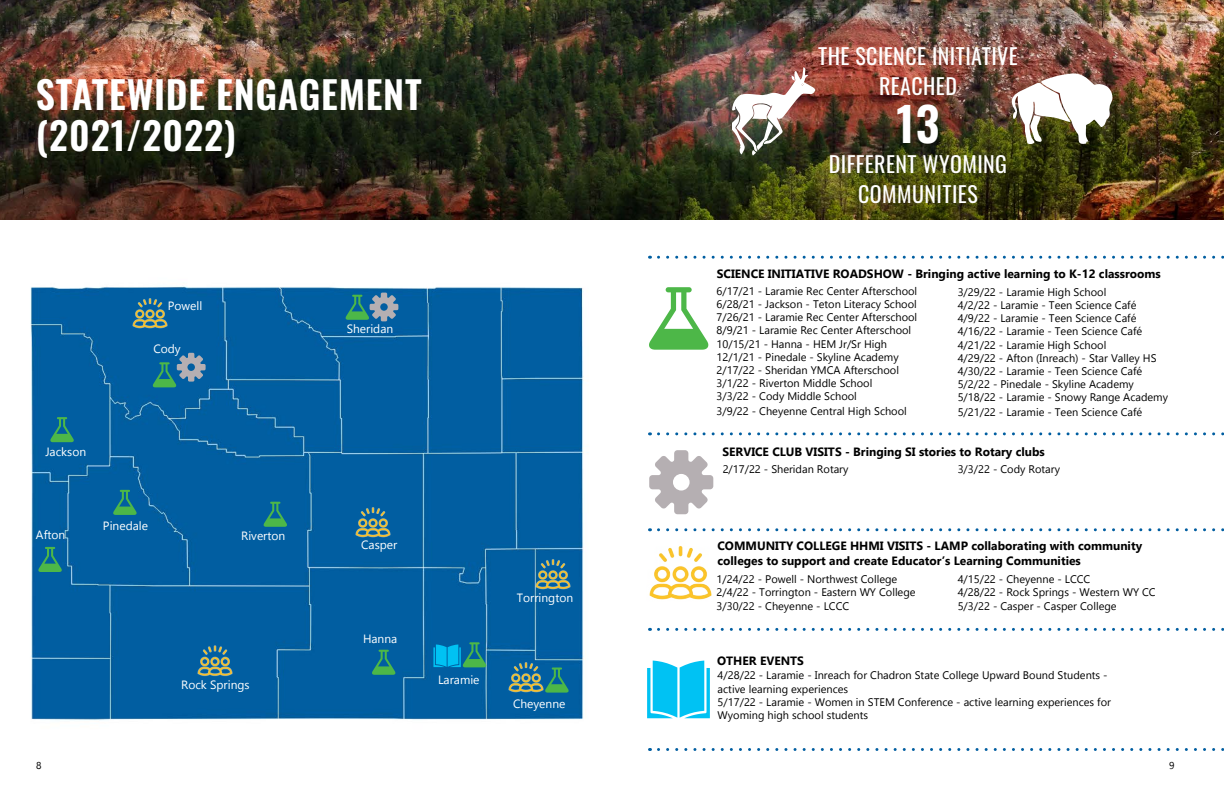
<style>
.page{position:relative;width:1224px;height:792px;background:#fff}
.page>*{position:absolute;margin:0;border:0;box-sizing:border-box;transform-origin:0 0}
.t1{font:600 47px "Oswald";color:#fff}
.t2{font:600 38px/41px "Oswald";letter-spacing:.02em;color:#fff}
.t3{font:22px/30px "Oswald";letter-spacing:.02em;color:#fff;text-align:center}
.t4{font:700 12px/14.4px "Gadugi";color:#000}
.t5{font:12px "Gadugi";color:#fff}
.t6{font:11px/13.2px "Gadugi";color:#000}
.t7{font:10px "Gadugi";color:#000}
</style>
<div class="page">
<img style="left:0;top:0;width:1224px;height:220px">
<img style="left:30px;top:286px;width:554px;height:435px">
<svg style="left:433px;top:642px;width:53px;height:25px"></svg>
<svg style="left:264px;top:502px;width:23px;height:25px"></svg>
<svg style="left:372px;top:650px;width:24px;height:25px"></svg>
<svg style="left:346px;top:293px;width:52px;height:28px"></svg>
<svg style="left:553px;top:668px;width:16px;height:25px"></svg>
<svg style="left:649px;top:450px;width:64px;height:64px"></svg>
<svg style="left:649px;top:287px;width:60px;height:63px"></svg>
<svg style="left:647px;top:661px;width:63px;height:57px;background:#2dccf5"></svg>
<img style="left:1011px;top:73px;width:103px;height:71px">
<img style="left:733px;top:67px;width:82px;height:89px">
<svg style="left:658px;top:432px;width:566px;height:3px"></svg>
<svg style="left:658px;top:628px;width:566px;height:3px"></svg>
<svg style="left:729px;top:528px;width:495px;height:3px"></svg>
<svg style="left:658px;top:256px;width:566px;height:3px"></svg>
<svg style="left:658px;top:748px;width:566px;height:3px"></svg>
<img style="left:648px;top:528px;width:76px;height:72px">
<svg style="left:50px;top:417px;width:24px;height:25px"></svg>
<svg style="left:113px;top:490px;width:24px;height:25px"></svg>
<svg style="left:153px;top:353px;width:53px;height:34px;background:#3d8099"></svg>
<svg style="left:38px;top:547px;width:24px;height:25px"></svg>
<img style="left:124px;top:287px;width:53px;height:53px">
<img style="left:527px;top:547px;width:53px;height:53px">
<img style="left:500px;top:651px;width:53px;height:53px">
<img style="left:189px;top:634px;width:53px;height:53px">
<img style="left:347px;top:495px;width:53px;height:53px">
<h2 class="t2" style="left:36px;top:77px;width:387px">STATEWIDE ENGAGEMENT (2021/2022)</h2>
<p class="t5" style="left:168px;top:299px;width:36px">Powell</p>
<p class="t5" style="left:153px;top:341px;width:29px">Cody</p>
<p class="t5" style="left:45px;top:444px;width:42px">Jackson</p>
<p class="t5" style="left:36px;top:527px;width:31px">Afton</p>
<p class="t5" style="left:103px;top:518px;width:47px">Pinedale</p>
<p class="t5" style="left:241px;top:529px;width:46px">Riverton</p>
<p class="t5" style="left:181px;top:677px;width:70px">Rock Springs</p>
<p class="t5" style="left:347px;top:321px;width:48px">Sheridan</p>
<p class="t5" style="left:361px;top:537px;width:38px">Casper</p>
<p class="t5" style="left:363px;top:631px;width:36px">Hanna</p>
<p class="t5" style="left:438px;top:672px;width:43px">Laramie</p>
<p class="t5" style="left:517px;top:591px;width:58px">Torrington</p>
<p class="t5" style="left:513px;top:697px;width:54px">Cheyenne</p>
<h3 class="t3" style="left:818px;top:39px;width:201px">THE SCIENCE INITIATIVE<br>REACHED</h3>
<h1 class="t1" style="left:896px;top:100px;width:45px">13</h1>
<h3 class="t3" style="left:829px;top:147px;width:180px">DIFFERENT WYOMING<br>COMMUNITIES</h3>
<p class="t4" style="left:717px;top:266px;width:446px">SCIENCE INITIATIVE ROADSHOW - Bringing active learning to K-12 classrooms</p>
<p class="t6" style="left:717px;top:284px;width:202px">6/17/21 - Laramie Rec Center Afterschool 6/28/21 - Jackson - Teton Literacy School 7/26/21 - Laramie Rec Center Afterschool 8/9/21 - Laramie Rec Center Afterschool 10/15/21 - Hanna - HEM Jr/Sr High 12/1/21 - Pinedale - Skyline Academy 2/17/22 - Sheridan YMCA Afterschool 3/1/22 - Riverton Middle School<br>3/3/22 - Cody Middle School</p>
<p class="t6" style="left:717px;top:404px;width:192px">3/9/22 - Cheyenne Central High School</p>
<p class="t6" style="left:958px;top:285px;width:212px">3/29/22 - Laramie High School<br>4/2/22 - Laramie - Teen Science Café 4/9/22 - Laramie - Teen Science Café 4/16/22 - Laramie - Teen Science Café 4/21/22 - Laramie High School<br>4/29/22 - Afton (Inreach) - Star Valley HS 4/30/22 - Laramie - Teen Science Café 5/2/22 - Pinedale - Skyline Academy 5/18/22 - Laramie - Snowy Range Academy</p>
<p class="t6" style="left:958px;top:405px;width:186px">5/21/22 - Laramie - Teen Science Café</p>
<p class="t4" style="left:722px;top:445px;width:324px">SERVICE CLUB VISITS - Bringing SI stories to Rotary clubs</p>
<p class="t6" style="left:958px;top:463px;width:104px">3/3/22 - Cody Rotary</p>
<p class="t6" style="left:723px;top:463px;width:127px">2/17/22 - Sheridan Rotary</p>
<p class="t4" style="left:717px;top:539px;width:426px">COMMUNITY COLLEGE HHMI VISITS - LAMP collaborating with community colleges to support and create Educator’s Learning Communities</p>
<p class="t6" style="left:717px;top:572px;width:201px">1/24/22 - Powell - Northwest College<br>2/4/22 - Torrington - Eastern WY College</p>
<p class="t6" style="left:717px;top:600px;width:134px">3/30/22 - Cheyenne - LCCC</p>
<p class="t4" style="left:717px;top:653px;width:88px">OTHER EVENTS</p>
<p class="t6" style="left:958px;top:572px;width:200px">4/15/22 - Cheyenne - LCCC<br>4/28/22 - Rock Springs - Western WY CC</p>
<p class="t6" style="left:958px;top:600px;width:160px">5/3/22 - Casper - Casper College</p>
<p class="t6" style="left:718px;top:669px;width:395px">4/28/22 - Laramie - Inreach for Chadron State College Upward Bound Students - active learning experiences<br>5/17/22 - Laramie - Women in STEM Conference - active learning experiences for Wyoming high school students</p>
<p class="t7" style="left:36px;top:760px;width:7px">8</p>
<p class="t7" style="left:1169px;top:760px;width:7px">9</p>
</div>
